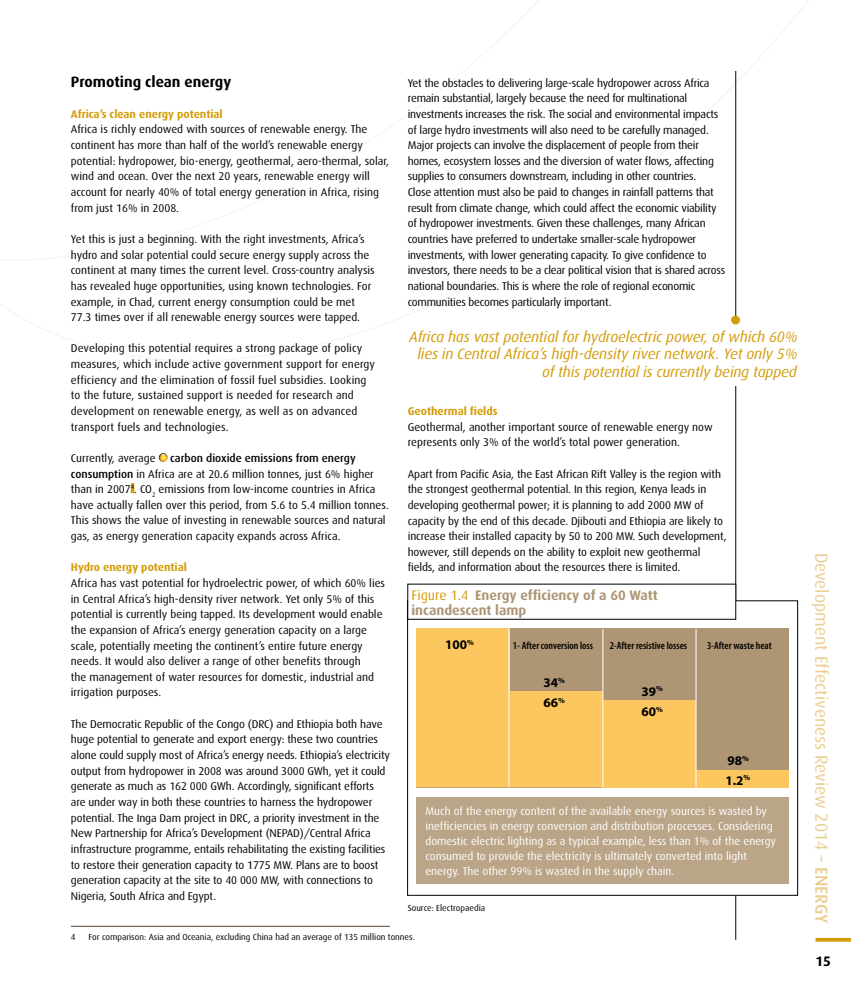
<style>
.page{position:relative;width:851px;height:993px;background:#fff}
.page>*{position:absolute;margin:0;border:0;box-sizing:border-box;transform-origin:0 0}
.t1{font:17.5px "Dax";color:#eacd90}
.t2{font:italic 15px/17.5px "Dax";letter-spacing:-.01em;color:#d39c0a;text-align:right}
.t3{font:700 15px "Dax";color:#000}
.t4{font:700 13.75px/15px "Dax";color:#ae9675}
.t5{font:700 13.75px "Dax";color:#000}
.t6{font:700 13.12px "Myriad Pro";color:#000}
.t7{font:11.25px/15.6px "Dax";letter-spacing:-.01em;color:#000}
.t8{font:11.25px/15px "Dax";color:#fff}
.t9{font:11.25px/15.6px "Dax";letter-spacing:.01em;color:#000}
.t10{font:700 11.25px "Dax";color:#d39c0a}
.t11{font:600 condensed 10.5px "Myriad Pro";color:#000}
.t12{font:8.75px "Dax";color:#000}
.s1{font-weight:500}
.s2{font-weight:400;color:#d39c0a}
</style>
<div class="page">
<svg style="left:0;top:0;width:809px;height:349px"></svg>
<svg style="left:815px;top:937px;width:35px;height:4px"></svg>
<hr style="left:735px;top:71px;width:1px;height:868px;background:#000">
<svg style="left:131px;top:483px;width:3px;height:10px"></svg>
<svg style="left:159px;top:453px;width:8px;height:8px"></svg>
<hr style="left:71px;top:925px;width:319px;height:1px;background:#79695a">
<div style="left:726px;top:320px;width:18px;height:66px;background:#fff"></div>
<div style="left:731px;top:315px;width:8px;height:9px;background:#d39c0a;border-radius:50%"></div>
<div style="left:407px;top:600px;width:390px;height:295px;background:#fff"></div>
<div style="left:416px;top:628px;width:373px;height:159px;background:#ae9675"></div>
<div style="left:695px;top:769px;width:93px;height:18px;background:#fcc75f"></div>
<div style="left:602px;top:700px;width:93px;height:87px;background:#fcc75f"></div>
<div style="left:509px;top:691px;width:93px;height:96px;background:#fcc75f"></div>
<div style="left:416px;top:628px;width:93px;height:159px;background:#fcc75f"></div>
<hr style="left:602px;top:628px;width:1px;height:159px;background:#fff">
<hr style="left:508px;top:628px;width:1px;height:159px;background:#fff">
<hr style="left:695px;top:628px;width:1px;height:159px;background:#fff">
<div style="left:416px;top:797px;width:372px;height:86px;background:#bba588"></div>
<h2 class="t3" style="left:71px;top:73px;width:162px">Promoting clean energy</h2>
<p class="t10" style="left:71px;top:107px;width:153px">Africa’s clean energy potential</p>
<p class="t7" style="left:71px;top:122px;width:320px">Africa is richly endowed with sources of renewable energy. The continent has more than half of the world’s renewable energy potential: hydropower, bio‑energy, geothermal, aero‑thermal, solar, wind and ocean. Over the next 20 years, renewable energy will account for nearly 40% of total energy generation in Africa, rising from just 16% in 2008.</p>
<p class="t7" style="left:71px;top:231px;width:305px">Yet this is just a beginning. With the right investments, Africa’s hydro and solar potential could secure energy supply across the continent at many times the current level. Cross‑country analysis has revealed huge opportunities, using known technologies. For example, in Chad, current energy consumption could be met 77.3 times over if all renewable energy sources were tapped.</p>
<p class="t9" style="left:71px;top:341px;width:305px">Developing this potential requires a strong package of policy measures, which include active government support for energy efficiency and the elimination of fossil fuel subsidies. Looking to the future, sustained support is needed for research and development on renewable energy, as well as on advanced transport fuels and technologies.</p>
<p class="t7" style="left:71px;top:450px;width:86px">Currently, average</p>
<p class="t7" style="left:71px;top:450px;width:319px;text-indent:99px"><span class="s1">carbon dioxide emissions from energy consumption</span> in Africa are at 20.6 million tonnes, just 6% higher than in 2007<sup>4</sup>. CO<sub>2</sub> emissions from low‑income countries in Africa have actually fallen over this period, from 5.6 to 5.4 million tonnes.<br>This shows the value of investing in renewable sources and natural gas, as energy generation capacity expands across Africa.</p>
<p class="t10" style="left:71px;top:561px;width:117px">Hydro energy potential</p>
<p class="t7" style="left:71px;top:575px;width:315px">Africa has vast potential for hydroelectric power, of which 60% lies in Central Africa’s high‑density river network. Yet only 5% of this potential is currently being tapped. Its development would enable the expansion of Africa’s energy generation capacity on a large scale, potentially meeting the continent’s entire future energy needs. It would also deliver a range of other benefits through<br>the management of water resources for domestic, industrial and irrigation purposes.</p>
<p class="t7" style="left:71px;top:716px;width:320px">The Democratic Republic of the Congo (DRC) and Ethiopia both have huge potential to generate and export energy: these two countries alone could supply most of Africa’s energy needs. Ethiopia’s electricity output from hydropower in 2008 was around 3000 GWh, yet it could generate as much as 162 000 GWh. Accordingly, significant efforts are under way in both these countries to harness the hydropower potential. The Inga Dam project in DRC, a priority investment in the New Partnership for Africa’s Development (NEPAD)/Central Africa infrastructure programme, entails rehabilitating the existing facilities to restore their generation capacity to 1775 MW. Plans are to boost generation capacity at the site to 40 000 MW, with connections to Nigeria, South Africa and Egypt.</p>
<p class="t7" style="left:407px;top:75px;width:319px">Yet the obstacles to delivering large‑scale hydropower across Africa remain substantial, largely because the need for multinational investments increases the risk. The social and environmental impacts of large hydro investments will also need to be carefully managed.<br>Major projects can involve the displacement of people from their homes, ecosystem losses and the diversion of water flows, affecting supplies to consumers downstream, including in other countries.<br>Close attention must also be paid to changes in rainfall patterns that result from climate change, which could affect the economic viability of hydropower investments. Given these challenges, many African countries have preferred to undertake smaller‑scale hydropower investments, with lower generating capacity. To give confidence to investors, there needs to be a clear political vision that is shared across national boundaries. This is where the role of regional economic communities becomes particularly important.</p>
<h2 class="t2" style="left:409px;top:327px;width:390px">Africa has vast potential for hydroelectric power, of which 60% lies in Central Africa’s high‑density river network. Yet only 5% of this potential is currently being tapped</h2>
<p class="t10" style="left:407px;top:404px;width:91px">Geothermal fields</p>
<p class="t7" style="left:407px;top:419px;width:306px">Geothermal, another important source of renewable energy now represents only 3% of the world’s total power generation.</p>
<p class="t7" style="left:407px;top:466px;width:320px">Apart from Pacific Asia, the East African Rift Valley is the region with the strongest geothermal potential. In this region, Kenya leads in developing geothermal power; it is planning to add 2000 MW of capacity by the end of this decade. Djibouti and Ethiopia are likely to increase their installed capacity by 50 to 200 MW. Such development, however, still depends on the ability to exploit new geothermal fields, and information about the resources there is limited.</p>
<p class="t4" style="left:411px;top:587px;width:248px"><span class="s2">Figure 1.4</span> Energy efficiency of a 60 Watt incandescent lamp</p>
<p class="t6" style="left:445px;top:635px;width:30px">100<sup>%</sup></p>
<p class="t11" style="left:513px;top:638px;width:82px">1- After conversion loss</p>
<p class="t11" style="left:609px;top:638px;width:79px">2-After resistive losses</p>
<p class="t11" style="left:707px;top:638px;width:66px">3-After waste heat</p>
<p class="t6" style="left:543px;top:674px;width:23px">34<sup>%</sup></p>
<p class="t6" style="left:543px;top:694px;width:23px">66<sup>%</sup></p>
<p class="t6" style="left:641px;top:682px;width:23px">39<sup>%</sup></p>
<p class="t6" style="left:641px;top:702px;width:23px">60<sup>%</sup></p>
<p class="t6" style="left:727px;top:751px;width:23px">98<sup>%</sup></p>
<p class="t6" style="left:725px;top:771px;width:26px">1.2<sup>%</sup></p>
<p class="t8" style="left:425px;top:803px;width:352px">Much of the energy content of the available energy sources is wasted by inefficiencies in energy conversion and distribution processes. Considering domestic electric lighting as a typical example, less than 1% of the energy consumed to provide the electricity is ultimately converted into light energy. The other 99% is wasted in the supply chain.</p>
<p class="t12" style="left:407px;top:903px;width:79px">Source: Electropaedia</p>
<p class="t12" style="left:71px;top:931px;width:6px">4</p>
<p class="t12" style="left:89px;top:931px;width:327px">For comparison: Asia and Oceania, excluding China had an average of 135 million tonnes.</p>
<h1 class="t1" style="left:831px;top:552px;width:372px;rotate:90deg">Development Effectiveness Review 2014 – <span class="s1">ENERGY</span></h1>
<p class="t5" style="left:815px;top:953px;width:17px">15</p>
</div>
